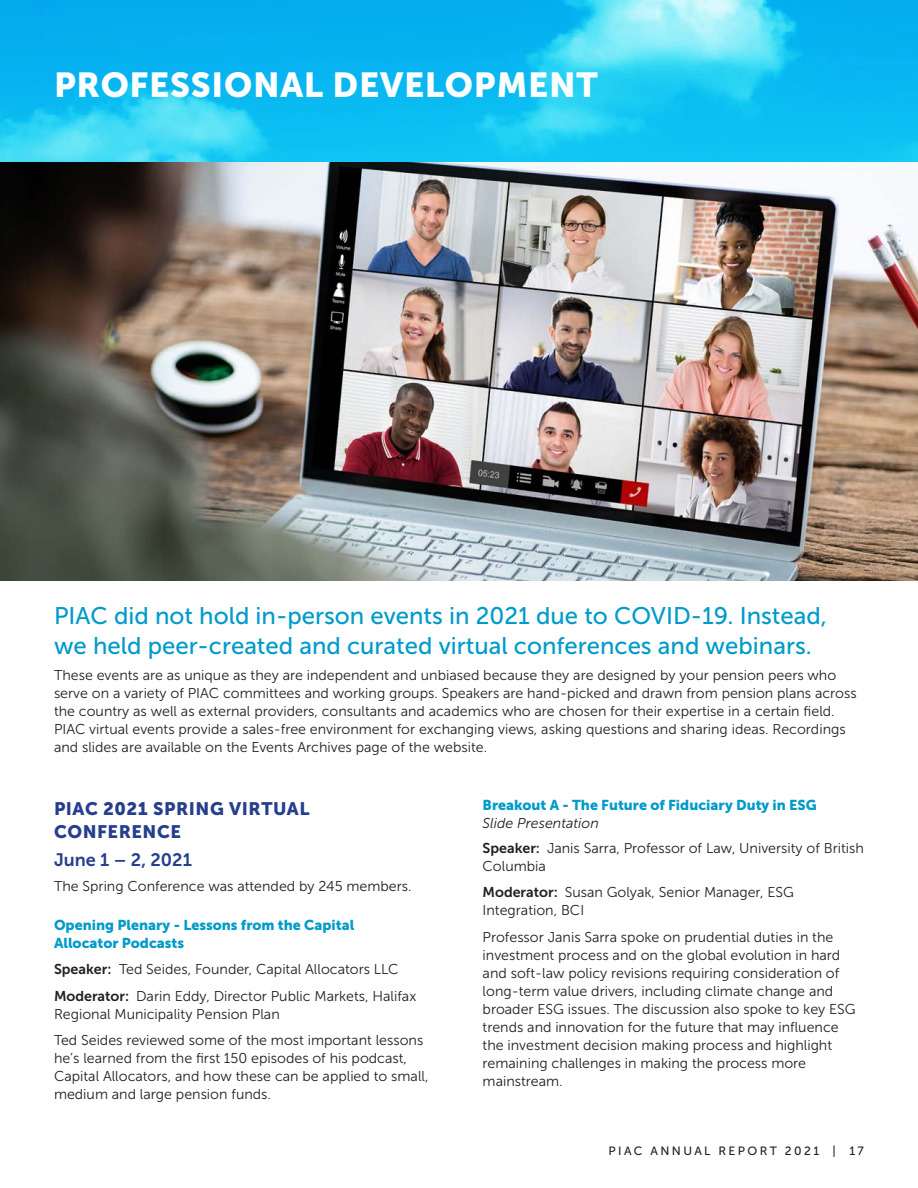
<style>
.page{position:relative;width:918px;height:1188px;background:#fff}
.page>*{position:absolute;margin:0;border:0;box-sizing:border-box;transform-origin:0 0}
.Reverse_header{font:34.5px "Museo Sans 900";letter-spacing:.02em;color:#fff}
.t1{font:24px/30px "Museo Sans 500";color:#009bca}
.Sub_Head_1{font:18px/22.5px "Museo Sans 900";letter-spacing:.03em;color:#253f8e}
.t2{font:18px "Museo Sans 700";color:#253f8e}
.Body_Copy{font:14.25px/18px "Museo Sans 300";color:#231f20}
.Breakout_Subhead_Blu{font:14.25px/17.2px "Museo Sans 900";color:#009bca}
.Body_Copy-2{font:italic 14.25px "Museo Sans 300";color:#231f20}
.t3{font:12px "Museo Sans 500";letter-spacing:.2em;color:#231f20}
.s1{font-family:"Museo Sans 700"}
</style>
<div class="page">
<img style="left:0;top:162px;width:918px;height:418px">
<svg style="left:0;top:0;width:918px;height:162px;background:#1bc1f2"></svg>
<p class="Reverse_header" style="left:54px;top:65px;width:545px">PROFESSIONAL DEVELOPMENT</p>
<p class="t1" style="left:54px;top:600px;width:775px">PIAC did not hold in-person events in 2021 due to COVID-19. Instead, we held peer-created and curated virtual conferences and webinars.</p>
<p class="Body_Copy" style="left:54px;top:666px;width:804px">These events are as unique as they are independent and unbiased because they are designed by your pension peers who serve on a variety of PIAC committees and working groups. Speakers are hand-picked and drawn from pension plans across the country as well as external providers, consultants and academics who are chosen for their expertise in a certain field.<br>PIAC virtual events provide a sales-free environment for exchanging views, asking questions and sharing ideas. Recordings and slides are available on the Events Archives page of the website.</p>
<p class="Sub_Head_1" style="left:54px;top:798px;width:257px">PIAC 2021 SPRING VIRTUAL<br>CONFERENCE</p>
<p class="t2" style="left:54px;top:850px;width:139px">June 1 – 2, 2021</p>
<p class="Body_Copy" style="left:54px;top:877px;width:359px">The Spring Conference was attended by 245 members.</p>
<p class="Breakout_Subhead_Blu" style="left:54px;top:917px;width:302px">Opening Plenary - Lessons from the Capital<br>Allocator Podcasts</p>
<p class="Body_Copy" style="left:54px;top:960px;width:346px"><span class="s1">Speaker:</span> Ted Seides, Founder, Capital Allocators LLC</p>
<p class="Body_Copy" style="left:54px;top:987px;width:364px"><span class="s1">Moderator:</span> Darin Eddy, Director Public Markets, Halifax<br>Regional Municipality Pension Plan</p>
<p class="Body_Copy" style="left:54px;top:1032px;width:376px">Ted Seides reviewed some of the most important lessons he’s learned from the first 150 episodes of his podcast, Capital Allocators, and how these can be applied to small, medium and large pension funds.</p>
<p class="Breakout_Subhead_Blu" style="left:483px;top:796px;width:336px">Breakout A - The Future of Fiduciary Duty in ESG</p>
<p class="Body_Copy-2" style="left:483px;top:815px;width:118px">Slide Presentation</p>
<p class="Body_Copy" style="left:483px;top:839px;width:383px"><span class="s1">Speaker:</span> Janis Sarra, Professor of Law, University of British<br>Columbia</p>
<p class="Body_Copy" style="left:483px;top:884px;width:313px"><span class="s1">Moderator:</span> Susan Golyak, Senior Manager, ESG<br>Integration, BCI</p>
<p class="Body_Copy" style="left:483px;top:928px;width:375px">Professor Janis Sarra spoke on prudential duties in the investment process and on the global evolution in hard and soft-law policy revisions requiring consideration of long-term value drivers, including climate change and broader ESG issues. The discussion also spoke to key ESG trends and innovation for the future that may influence the investment decision making process and highlight remaining challenges in making the process more mainstream.</p>
<p class="t3" style="left:608px;top:1145px;width:257px">PIAC ANNUAL REPORT 2021 | 17</p>
</div>
